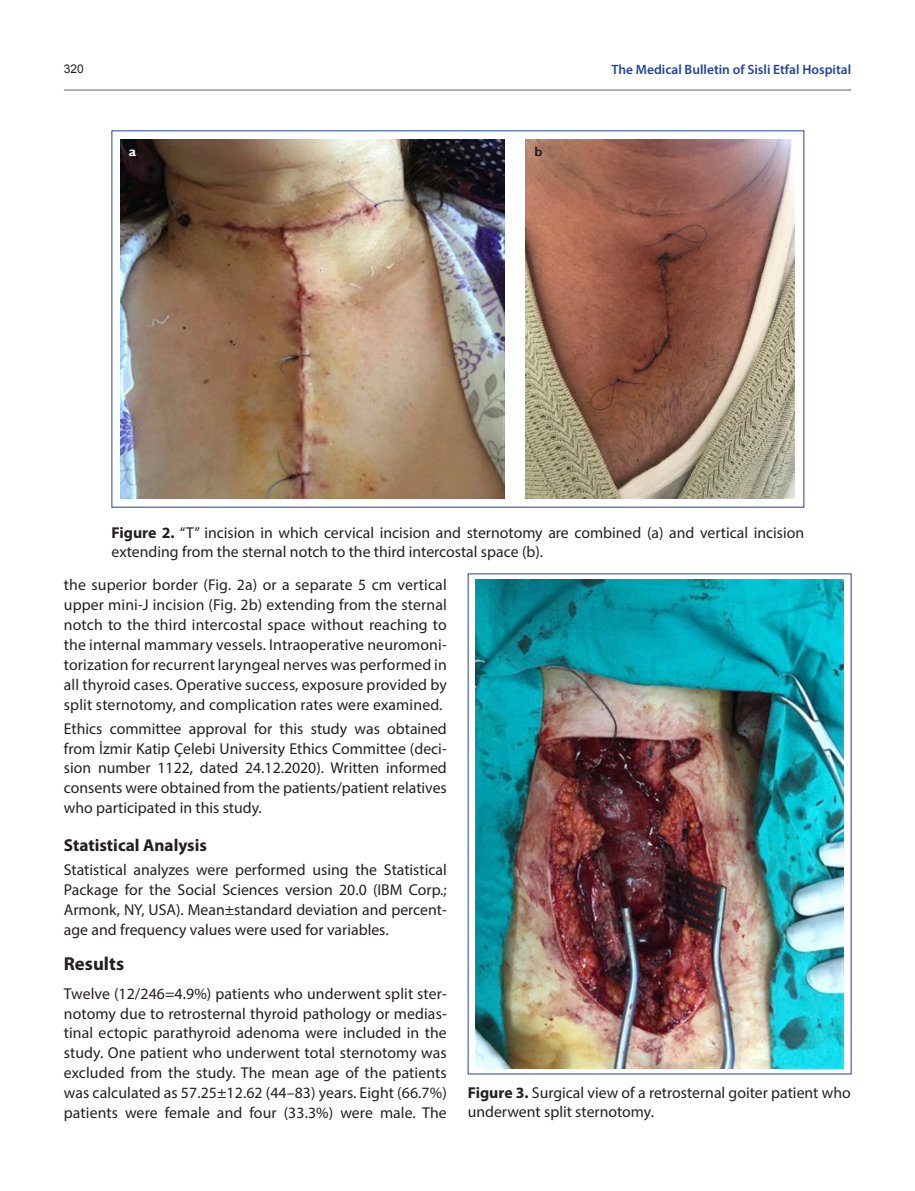
<style>
.page{position:relative;width:915px;height:1191px;background:#fff}
.page>*{position:absolute;margin:0;border:0;box-sizing:border-box;transform-origin:0 0}
.t1{font:700 18.75px "Myriad Pro";color:#231f20}
.t2{font:700 17.25px "Myriad Pro";color:#231f20}
.TX{font:15.75px/20px "Myriad Pro";letter-spacing:.005em;color:#231f20;text-align:justify}
.TXI{font:15.75px/20px "Myriad Pro";color:#231f20;text-align:justify}
.FGC{font:15.75px/19.5px "Myriad Pro";color:#231f20}
.t3{font:600 13.5px "Myriad Pro";color:#21449b}
.grafik_baslik{font:700 13.5px "Gill Sans";color:#fff}
.grafik_baslik-2{font:700 13.5px "Gill Sans";color:#231f20}
.t4{font:12px "Arial";color:#231f20}
.s1{font-weight:700}
</style>
<div class="page">
<hr style="left:64px;top:89px;width:786px;height:2px;background:#939598">
<img style="left:121px;top:140px;width:383px;height:358px">
<img style="left:525px;top:140px;width:268px;height:358px">
<img style="left:475px;top:579px;width:368px;height:489px">
<p class="t4" style="left:64px;top:60px;width:22px">320</p>
<p class="t3" style="left:611px;top:61px;width:241px">The Medical Bulletin of Sisli Etfal Hospital</p>
<p class="grafik_baslik" style="left:129px;top:143px;width:9px">a</p>
<p class="grafik_baslik-2" style="left:534px;top:144px;width:10px">b</p>
<p class="FGC" style="left:111px;top:522px;width:694px"><span class="s1">Figure 2.</span> “T” incision in which cervical incision and sternotomy are combined (a) and vertical incision extending from the sternal notch to the third intercostal space (b).</p>
<p class="TX" style="left:64px;top:575px;width:384px">the superior border (Fig. 2a) or a separate 5 cm vertical upper mini-J incision (Fig. 2b) extending from the sternal notch to the third intercostal space without reaching to the internal mammary vessels. Intraoperative neuromoni&shy;torization for recurrent laryngeal nerves was performed in all thyroid cases. Operative success, exposure provided by split sternotomy, and complication rates were examined.</p>
<p class="TXI" style="left:64px;top:718px;width:384px">Ethics committee approval for this study was obtained from İzmir Katip Çelebi University Ethics Committee (deci&shy;sion number 1122, dated 24.12.2020). Written informed consents were obtained from the patients/patient relatives who participated in this study.</p>
<h2 class="t2" style="left:64px;top:834px;width:144px">Statistical Analysis</h2>
<p class="TX" style="left:64px;top:859px;width:384px">Statistical analyzes were performed using the Statistical Package for the Social Sciences version 20.0 (IBM Corp.; Armonk, NY, USA). Mean±standard deviation and percent&shy;age and frequency values were used for variables.</p>
<h1 class="t1" style="left:64px;top:951px;width:62px">Results</h1>
<p class="TX" style="left:64px;top:983px;width:384px">Twelve (12/246=4.9%) patients who underwent split ster&shy;notomy due to retrosternal thyroid pathology or medias&shy;tinal ectopic parathyroid adenoma were included in the study. One patient who underwent total sternotomy was excluded from the study. The mean age of the patients was calculated as 57.25±12.62 (44–83) years. Eight (66.7%) patients were female and four (33.3%) were male. The</p>
<p class="FGC" style="left:467px;top:1082px;width:384px"><span class="s1">Figure 3.</span> Surgical view of a retrosternal goiter patient who underwent split sternotomy.</p>
</div>
